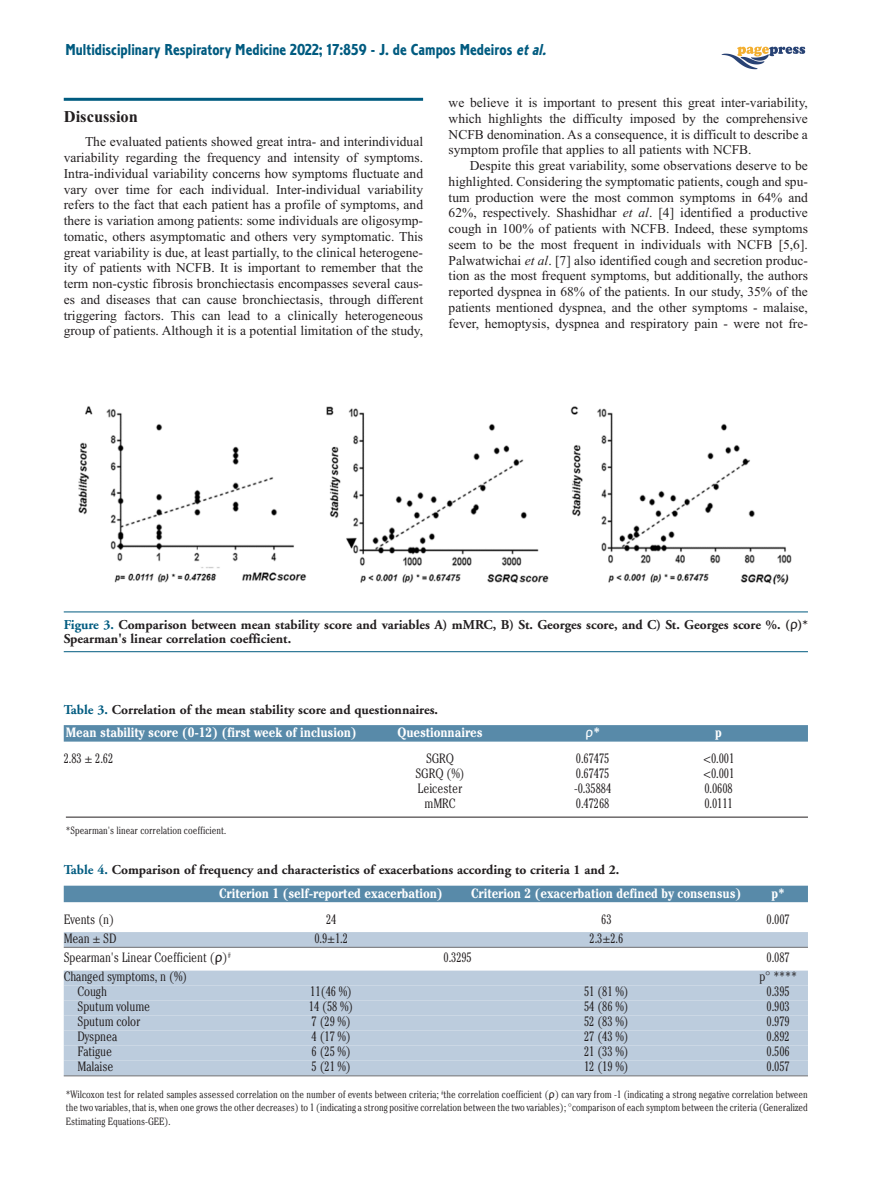
<style>
.page{position:relative;width:893px;height:1190px;background:#fff}
.page>*{position:absolute;margin:0;border:0;box-sizing:border-box;transform-origin:0 0}
.t1{font:16.5px "Corinthian Bold Condensed Plain";color:#005b80}
.t2{font:700 16.5px "Times New Roman";color:#231f20}
.t3{font:13.5px/15.8px "Times New Roman";color:#231f20;text-align:justify}
.t4{font:300 condensed 13.5px "Cheltenham";letter-spacing:-.01em;color:#231f20}
.t5{font:700 13.5px/13.5px "Adobe Garamond";color:#231f20}
.t6{font:700 condensed 13.5px "Cheltenham";letter-spacing:-.01em;color:#fff}
.t7{font:13.5px "Lucida Grande";color:#fff}
.t8{font:300 condensed 10.5px/13.5px "Cheltenham";color:#231f20;text-align:justify}
.s1{font-style:italic}
.s2{color:#005b80}
.s3{font-family:"Lucida Grande";font-weight:400}
.s4{font-family:"Cheltenham";font-weight:700;font-stretch:condensed}
.s5{font-family:"Lucida Grande";font-weight:400;font-stretch:normal}
</style>
<div class="page">
<img style="left:721px;top:46px;width:84px;height:24px">
<hr style="left:64px;top:98px;width:359px;height:3px;background:#005b80">
<div style="left:64px;top:725px;width:744px;height:16px;background:#588aa9"></div>
<hr style="left:66px;top:817px;width:742px;height:1px;background:#231f20">
<div style="left:64px;top:885px;width:744px;height:17px;background:#588aa9"></div>
<div style="left:64px;top:932px;width:744px;height:15px;background:#bcccdd"></div>
<hr style="left:64px;top:947px;width:744px;height:1px;background:#6c6d70">
<div style="left:64px;top:970px;width:744px;height:15px;background:#bcccdd"></div>
<div style="left:64px;top:985px;width:744px;height:15px;background:#bcccdd"></div>
<div style="left:64px;top:1000px;width:744px;height:15px;background:#bcccdd"></div>
<div style="left:64px;top:1015px;width:744px;height:15px;background:#bcccdd"></div>
<div style="left:64px;top:1030px;width:744px;height:15px;background:#bcccdd"></div>
<div style="left:64px;top:1045px;width:744px;height:15px;background:#bcccdd"></div>
<div style="left:64px;top:1060px;width:744px;height:15px;background:#bcccdd"></div>
<hr style="left:64px;top:1075px;width:744px;height:1px;background:#6c6d70">
<hr style="left:64px;top:611px;width:744px;height:1px;background:#005b80">
<hr style="left:64px;top:651px;width:744px;height:1px;background:#005b80">
<img style="left:78px;top:406px;width:714px;height:179px">
<p class="t1" style="left:65px;top:44px;width:485px">Multidisciplinary Respiratory Medicine 2022; 17:859 - J. de Campos Medeiros <span class="s1">etal.</span></p>
<p class="t2" style="left:64px;top:107px;width:76px">Discussion</p>
<p class="t3" style="left:64px;top:134px;width:361px;text-indent:21px">The evaluated patients showed great intra- and interindividual variability regarding the frequency and intensity of symptoms.<br>Intra-individual variability concerns how symptoms fluctuate and vary over time for each individual. Inter-individual variability refers to the fact that each patient has a profile of symptoms, and there is variation among patients: some individuals are oligosymp&shy;tomatic, others asymptomatic and others very symptomatic. This great variability is due, at least partially, to the clinical heterogene&shy;ity of patients with NCFB. It is important to remember that the term non-cystic fibrosis bronchiectasis encompasses several caus&shy;es and diseases that can cause bronchiectasis, through different triggering factors. This can lead to a clinically heterogeneous group of patients. Although it is a potential limitation of the study,</p>
<p class="t3" style="left:449px;top:95px;width:361px">we believe it is important to present this great inter-variability, which highlights the difficulty imposed by the comprehensive NCFB denomination. As a consequence, it is difficult to describe a symptom profile that applies to all patients with NCFB.</p>
<p class="t3" style="left:449px;top:158px;width:361px;text-indent:21px">Despite this great variability, some observations deserve to be highlighted. Considering the symptomatic patients, cough and spu&shy;tum production were the most common symptoms in 64% and 62%, respectively. Shashidhar <span class="s1">et al</span>. [4] identified a productive cough in 100% of patients with NCFB. Indeed, these symptoms seem to be the most frequent in individuals with NCFB [5,6].<br>Palwatwichai <span class="s1">et al</span>. [7] also identified cough and secretion produc&shy;tion as the most frequent symptoms, but additionally, the authors reported dyspnea in 68% of the patients. In our study, 35% of the patients mentioned dyspnea, and the other symptoms - malaise, fever, hemoptysis, dyspnea and respiratory pain - were not fre-</p>
<p class="t5" style="left:64px;top:619px;width:746px"><span class="s2">Figure 3.</span> Comparison between mean stability score and variables A) mMRC, B) St. Georges score, and C) St. Georges score %. (<span class="s3">ρ</span>)*<br>Spearman's linear correlation coefficient.</p>
<p class="t5" style="left:64px;top:704px;width:376px"><span class="s2">Table 3.</span> Correlation of the mean stability score and questionnaires.</p>
<p class="t6" style="left:66px;top:728px;width:292px">Mean stability score (0-12) (first week of inclusion)</p>
<p class="t6" style="left:397px;top:728px;width:87px">Questionnaires</p>
<p class="t7" style="left:585px;top:724px;width:16px">ρ<span class="s4">*</span></p>
<p class="t6" style="left:715px;top:728px;width:8px">p</p>
<p class="t4" style="left:64px;top:753px;width:51px">2.83 ± 2.62</p>
<p class="t4" style="left:426px;top:753px;width:30px">SGRQ</p>
<p class="t4" style="left:576px;top:753px;width:35px">0.67475</p>
<p class="t4" style="left:703px;top:753px;width:33px">&lt;0.001</p>
<p class="t4" style="left:415px;top:768px;width:51px">SGRQ (%)</p>
<p class="t4" style="left:576px;top:768px;width:35px">0.67475</p>
<p class="t4" style="left:703px;top:768px;width:33px">&lt;0.001</p>
<p class="t4" style="left:418px;top:783px;width:46px">Leicester</p>
<p class="t4" style="left:574px;top:783px;width:39px">-0.35884</p>
<p class="t4" style="left:704px;top:783px;width:30px">0.0608</p>
<p class="t4" style="left:424px;top:798px;width:33px">mMRC</p>
<p class="t4" style="left:576px;top:798px;width:35px">0.47268</p>
<p class="t4" style="left:704px;top:798px;width:30px">0.0111</p>
<p class="t8" style="left:66px;top:825px;width:162px">*Spearman's linear correlation coefficient.</p>
<p class="t5" style="left:64px;top:864px;width:557px"><span class="s2">Table 4.</span> Comparison of frequency and characteristics of exacerbations according to criteria 1 and 2.</p>
<p class="t6" style="left:219px;top:888px;width:225px">Criterion 1 (self-reported exacerbation)</p>
<p class="t6" style="left:471px;top:888px;width:272px">Criterion 2 (exacerbation defined by consensus)</p>
<p class="t6" style="left:771px;top:888px;width:15px">p*</p>
<p class="t4" style="left:64px;top:914px;width:52px">Events (n)</p>
<p class="t4" style="left:326px;top:914px;width:12px">24</p>
<p class="t4" style="left:601px;top:914px;width:12px">63</p>
<p class="t4" style="left:766px;top:914px;width:25px">0.007</p>
<p class="t4" style="left:64px;top:933px;width:54px">Mean ± SD</p>
<p class="t4" style="left:314px;top:933px;width:35px">0.9±1.2</p>
<p class="t4" style="left:589px;top:933px;width:35px">2.3±2.6</p>
<p class="t4" style="left:64px;top:952px;width:169px">Spearman's Linear Coefficient (<span class="s5">ρ</span>)<sup>#</sup></p>
<p class="t4" style="left:443px;top:952px;width:30px">0.3295</p>
<p class="t4" style="left:766px;top:952px;width:25px">0.087</p>
<p class="t4" style="left:64px;top:971px;width:125px">Changed symptoms, n (%)</p>
<p class="t4" style="left:759px;top:971px;width:39px">p° ****</p>
<p class="t4" style="left:77px;top:986px;width:31px">Cough</p>
<p class="t4" style="left:310px;top:986px;width:43px">11(46 %)</p>
<p class="t4" style="left:584px;top:986px;width:46px">51 (81 %)</p>
<p class="t4" style="left:766px;top:986px;width:25px">0.395</p>
<p class="t4" style="left:77px;top:1001px;width:74px">Sputum volume</p>
<p class="t4" style="left:309px;top:1001px;width:46px">14 (58 %)</p>
<p class="t4" style="left:584px;top:1001px;width:46px">54 (86 %)</p>
<p class="t4" style="left:766px;top:1001px;width:25px">0.903</p>
<p class="t4" style="left:77px;top:1016px;width:65px">Sputum color</p>
<p class="t4" style="left:311px;top:1016px;width:41px">7 (29 %)</p>
<p class="t4" style="left:584px;top:1016px;width:46px">52 (83 %)</p>
<p class="t4" style="left:766px;top:1016px;width:25px">0.979</p>
<p class="t4" style="left:77px;top:1031px;width:41px">Dyspnea</p>
<p class="t4" style="left:311px;top:1031px;width:41px">4 (17 %)</p>
<p class="t4" style="left:584px;top:1031px;width:46px">27 (43 %)</p>
<p class="t4" style="left:766px;top:1031px;width:25px">0.892</p>
<p class="t4" style="left:77px;top:1046px;width:36px">Fatigue</p>
<p class="t4" style="left:311px;top:1046px;width:41px">6 (25 %)</p>
<p class="t4" style="left:584px;top:1046px;width:46px">21 (33 %)</p>
<p class="t4" style="left:766px;top:1046px;width:25px">0.506</p>
<p class="t4" style="left:77px;top:1061px;width:38px">Malaise</p>
<p class="t4" style="left:311px;top:1061px;width:41px">5 (21 %)</p>
<p class="t4" style="left:584px;top:1061px;width:46px">12 (19 %)</p>
<p class="t4" style="left:766px;top:1061px;width:25px">0.057</p>
<p class="t8" style="left:66px;top:1088px;width:743px">*Wilcoxon test for related samples assessed correlation on the number of events between criteria; <sup>#</sup>the correlation coefficient (<span class="s5">ρ</span>) can vary from -1 (indicating a strong negative correlation between the two variables, that is, when one grows the other decreases) to 1 (indicating a strong positive correlation between the two variables); °comparison of each symptom between the criteria (Generalized Estimating Equations-GEE).</p>
</div>
